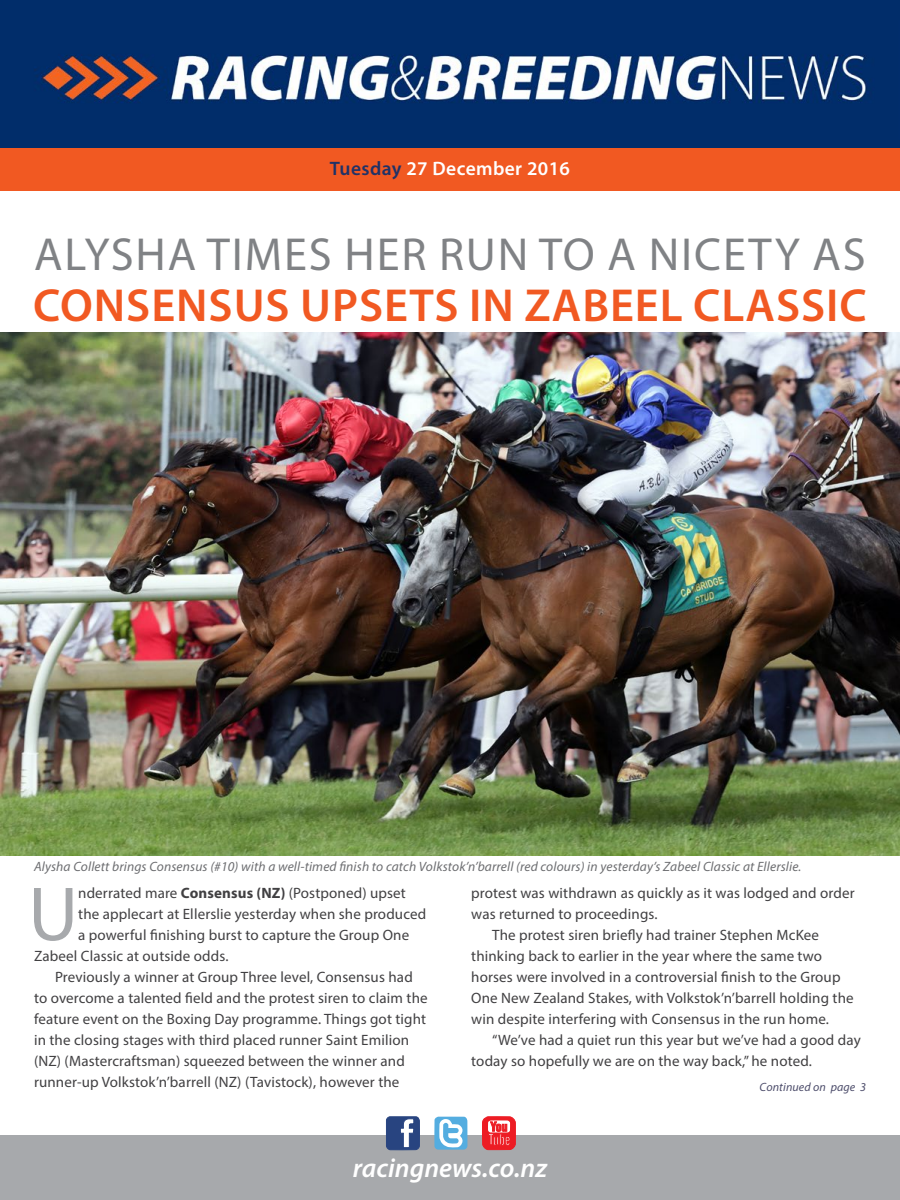
<style>
.page{position:relative;width:900px;height:1200px;background:#fff}
.page>*{position:absolute;margin:0;border:0;box-sizing:border-box;transform-origin:0 0}
.t1{font:77.25px "Myriad Pro";color:#a7a9ac}
.t2{font:600 46.5px "Myriad Pro";letter-spacing:.02em;color:#f15922}
.t3{font:46.5px "Myriad Pro";letter-spacing:.04em;color:#808285}
.t4{font:italic 600 27px "Myriad Pro";color:#fff}
.t5{font:600 19.5px "Myriad Pro";letter-spacing:.02em;color:#fff}
.t6{font:15px "Myriad Pro";letter-spacing:.01em;color:#414042}
.t7{font:italic 13.5px "Myriad Pro";letter-spacing:.01em;color:#6d6e71}
.t8{font:italic 12px "Myriad Pro";letter-spacing:.01em;color:#4d4d6b}
.s1{color:#203267}
.s2{font-weight:700}
</style>
<div class="page">
<div style="left:0;top:0;width:900px;height:159px;background:#012d6a"></div>
<img style="left:34px;top:54px;width:833px;height:49px">
<div style="left:0;top:148px;width:900px;height:43px;background:#f15922"></div>
<div style="left:0;top:1136px;width:900px;height:64px;background:#a7a9ac"></div>
<svg style="left:386px;top:1117px;width:34px;height:33px"></svg>
<svg style="left:434px;top:1117px;width:33px;height:33px"></svg>
<svg style="left:482px;top:1117px;width:34px;height:33px"></svg>
<img style="left:0;top:332px;width:900px;height:523px">
<h3 class="t5" style="left:330px;top:156px;width:242px"><span class="s1">Tuesday</span> 27 December 2016</h3>
<h2 class="t3" style="left:34px;top:225px;width:833px">ALYSHA TIMES HER RUN TO A NICETY AS</h2>
<h2 class="t2" style="left:33px;top:276px;width:835px">CONSENSUS UPSETS IN ZABEEL CLASSIC</h2>
<p class="t7" style="left:34px;top:858px;width:769px">Alysha Collett brings Consensus (#10) with a well-timed finish to catch Volkstok’n’barrell (red colours) in yesterday’s Zabeel Classic at Ellerslie.</p>
<h1 class="t1" style="left:28px;top:867px;width:52px">U</h1>
<p class="t6" style="left:78px;top:884px;width:329px">nderrated mare <span class="s2">Consensus (NZ)</span> (Postponed) upset</p>
<p class="t6" style="left:78px;top:905px;width:350px">the applecart at Ellerslie yesterday when she produced</p>
<p class="t6" style="left:78px;top:926px;width:332px">a powerful finishing burst to capture the Group One</p>
<p class="t6" style="left:34px;top:947px;width:196px">Zabeel Classic at outside odds.</p>
<p class="t6" style="left:55px;top:968px;width:359px">Previously a winner at Group Three level, Consensus had</p>
<p class="t6" style="left:34px;top:989px;width:395px">to overcome a talented field and the protest siren to claim the</p>
<p class="t6" style="left:34px;top:1010px;width:394px">feature event on the Boxing Day programme. Things got tight</p>
<p class="t6" style="left:34px;top:1031px;width:377px">in the closing stages with third placed runner Saint Emilion</p>
<p class="t6" style="left:34px;top:1052px;width:372px">(NZ) (Mastercraftsman) squeezed between the winner and</p>
<p class="t6" style="left:34px;top:1073px;width:367px">runner-up Volkstok’n’barrell (NZ) (Tavistock), however the</p>
<p class="t6" style="left:471px;top:884px;width:385px">protest was withdrawn as quickly as it was lodged and order</p>
<p class="t6" style="left:471px;top:905px;width:188px">was returned to proceedings.</p>
<p class="t6" style="left:492px;top:926px;width:328px">The protest siren briefly had trainer Stephen McKee</p>
<p class="t6" style="left:471px;top:947px;width:352px">thinking back to earlier in the year where the same two</p>
<p class="t6" style="left:471px;top:968px;width:371px">horses were involved in a controversial finish to the Group</p>
<p class="t6" style="left:471px;top:989px;width:384px">One New Zealand Stakes, with Volkstok’n’barrell holding the</p>
<p class="t6" style="left:471px;top:1010px;width:359px">win despite interfering with Consensus in the run home.</p>
<p class="t6" style="left:492px;top:1031px;width:370px">“We’ve had a quiet run this year but we’ve had a good day</p>
<p class="t6" style="left:471px;top:1052px;width:342px">today so hopefully we are on the way back,” he noted.</p>
<p class="t8" style="left:760px;top:1079px;width:108px">Continued on page 3</p>
<h3 class="t4" style="left:353px;top:1150px;width:196px">racingnews.co.nz</h3>
</div>
